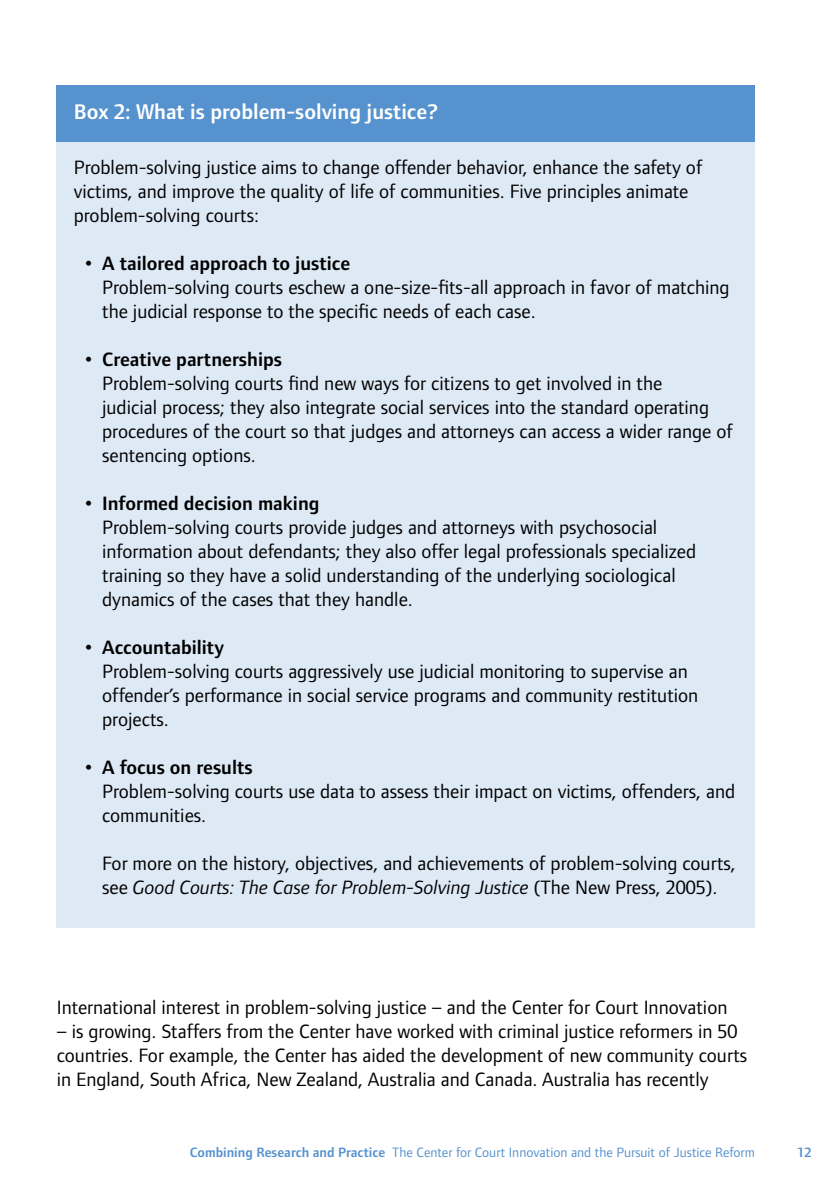
<style>
.page{position:relative;width:840px;height:1191px;background:#fff}
.page>*{position:absolute;margin:0;border:0;box-sizing:border-box;transform-origin:0 0}
.t1{font:600 22px "Foundry Form Sans";color:#fff}
.t2{font:20px/24px "Foundry Form Sans";color:#000}
.t3{font:14px "Foundry Form Sans";color:#5692ce}
.t4{font:600 14px "Foundry Form Sans";color:#5692ce}
.s1{font-family:"Gill Sans"}
.s2{font-weight:600}
.s3{font-style:italic}
</style>
<div class="page">
<div style="left:57px;top:85px;width:697px;height:842px;background:#dde9f5"></div>
<div style="left:57px;top:85px;width:697px;height:57px;background:#5692ce"></div>
<p class="t1" style="left:74px;top:100px;width:366px">Box 2: What is problem-solving justice?</p>
<p class="t2" style="left:74px;top:155px;width:630px">Problem-solving justice aims to change offender behavior, enhance the safety of victims, and improve the quality of life of communities. Five principles animate problem-solving courts:</p>
<p class="t2" style="left:102px;top:251px;width:628px;text-indent:-17px"><span class="s1">•</span> <span class="s2">A tailored approach to justice<br></span>Problem-solving courts eschew a one-size-fits-all approach in favor of matching the judicial response to the specific needs of each case.</p>
<p class="t2" style="left:102px;top:347px;width:632px;text-indent:-17px"><span class="s1">•</span> <span class="s2">Creative partnerships<br></span>Problem-solving courts find new ways for citizens to get involved in the<br>judicial process; they also integrate social services into the standard operating procedures of the court so that judges and attorneys can access a wider range of sentencing options.</p>
<p class="t2" style="left:102px;top:491px;width:595px;text-indent:-17px"><span class="s1">•</span> <span class="s2">Informed decision making<br></span>Problem-solving courts provide judges and attorneys with psychosocial information about defendants; they also offer legal professionals specialized training so they have a solid understanding of the underlying sociological dynamics of the cases that they handle.</p>
<p class="t2" style="left:102px;top:635px;width:597px;text-indent:-17px"><span class="s1">•</span> <span class="s2">Accountability<br></span>Problem-solving courts aggressively use judicial monitoring to supervise an offender’s performance in social service programs and community restitution projects.</p>
<p class="t2" style="left:102px;top:755px;width:634px;text-indent:-17px"><span class="s1">•</span> <span class="s2">A focus on results<br></span>Problem-solving courts use data to assess their impact on victims, offenders, and communities.</p>
<p class="t2" style="left:102px;top:851px;width:635px">For more on the history, objectives, and achievements of problem-solving courts, see <span class="s3">Good Courts: The Case for Problem-Solving Justice</span> (The New Press, 2005).</p>
<p class="t2" style="left:57px;top:995px;width:671px">International interest in problem-solving justice – and the Center for Court Innovation</p>
<p class="t2" style="left:57px;top:1019px;width:691px">– is growing. Staffers from the Center have worked with criminal justice reformers in 50 countries. For example, the Center has aided the development of new community courts in England, South Africa, New Zealand, Australia and Canada. Australia has recently</p>
<p class="t3" style="left:190px;top:1144px;width:566px"><span class="s2">Combining Research and Practice</span> The Center for Court Innovation and the Pursuit of Justice Reform</p>
<p class="t4" style="left:797px;top:1144px;width:15px">12</p>
</div>
